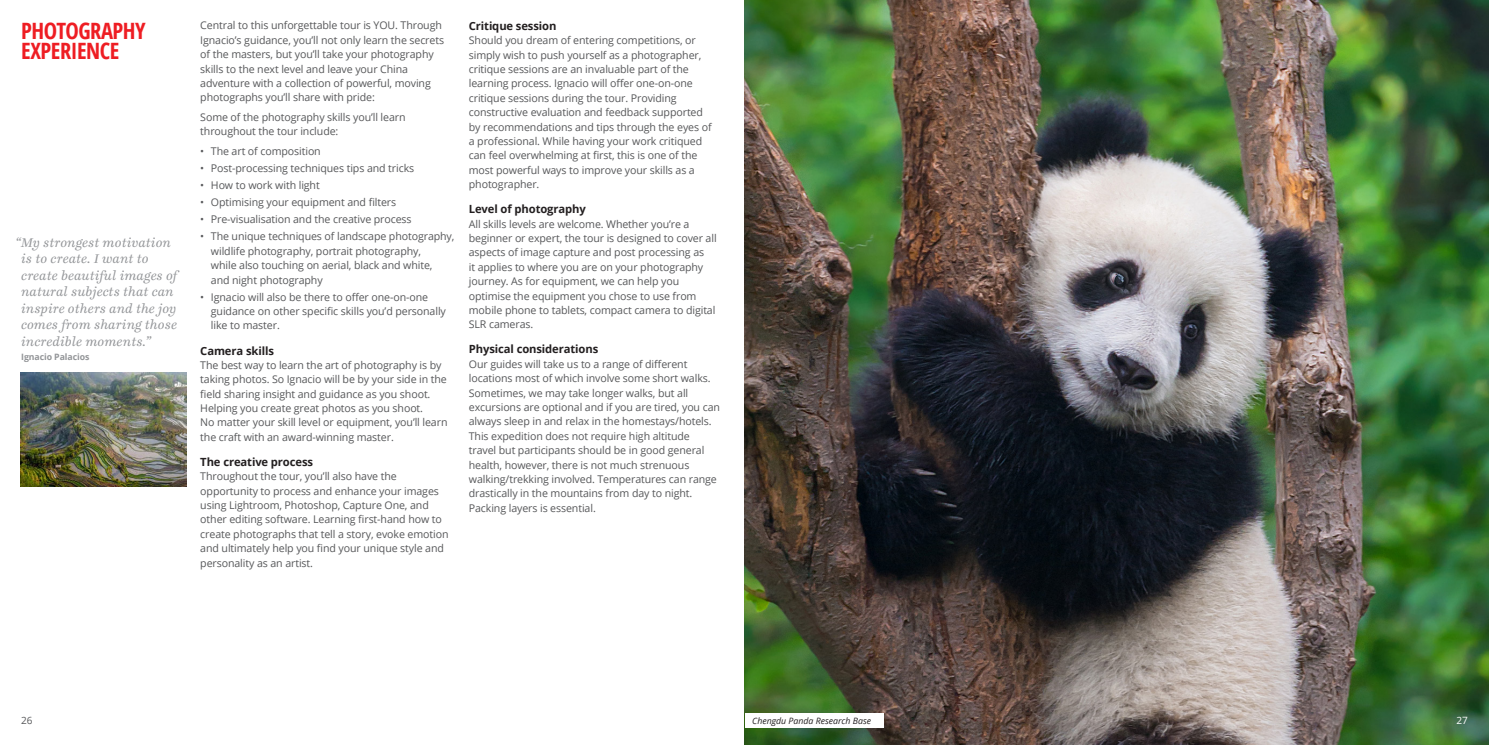
<style>
.page{position:relative;width:1489px;height:745px;background:#fff}
.page>*{position:absolute;margin:0;border:0;box-sizing:border-box;transform-origin:0 0}
.Heading_Colour{font:700 22.5px/20px "Open Sans Condensed";letter-spacing:-.02em;color:#ee1d23}
.t1{font:italic 13.75px/16.5px "Ingeborg";letter-spacing:.01em;color:#939598}
.Subheading{font:700 11.25px "Open Sans";letter-spacing:-.01em;color:#231f20}
.Body{font:10.62px/14.4px "Open Sans";letter-spacing:-.01em;color:#57585a}
.t2{font:10px "Open Sans";color:#57585a}
.t3{font:10px "Open Sans";color:#fff}
.t4{font:italic 8.75px "Open Sans";color:#231f20}
.Quote_name{font:700 8.75px "Open Sans";letter-spacing:-.01em;color:#939598}
</style>
<div class="page">
<img style="left:744px;top:0;width:744px;height:744px">
<img style="left:20px;top:372px;width:166px;height:113px">
<div style="left:745px;top:712px;width:138px;height:14px;background:#fff"></div>
<p class="Heading_Colour" style="left:21px;top:20px;width:126px">PHOTOGRAPHY<br>EXPERIENCE</p>
<p class="t1" style="left:21px;top:234px;width:157px;text-indent:-5px">“My strongest motivation is to create. I want to create beautiful images of natural subjects that can inspire others and the joy comes from sharing those incredible moments.”</p>
<p class="Quote_name" style="left:21px;top:350px;width:70px">Ignacio Palacios</p>
<p class="Body" style="left:200px;top:18px;width:245px">Central to this unforgettable tour is YOU. Through Ignacio’s guidance, you’ll not only learn the secrets of the masters, but you’ll take your photography skills to the next level and leave your China adventure with a collection of powerful, moving photographs you’ll share with pride:</p>
<p class="Body" style="left:200px;top:110px;width:207px">Some of the photography skills you’ll learn throughout the tour include:</p>
<p class="Body" style="left:200px;top:144px;width:122px">• The art of composition</p>
<p class="Body" style="left:200px;top:161px;width:215px">• Post-processing techniques tips and tricks</p>
<p class="Body" style="left:200px;top:178px;width:121px">• How to work with light</p>
<p class="Body" style="left:200px;top:195px;width:197px">• Optimising your equipment and filters</p>
<p class="Body" style="left:200px;top:212px;width:213px">• Pre-visualisation and the creative process</p>
<p class="Body" style="left:211px;top:229px;width:245px;text-indent:-11px">• The unique techniques of landscape photography, wildlife photography, portrait photography,<br>while also touching on aerial, black and white,<br>and night photography</p>
<p class="Body" style="left:211px;top:289px;width:236px;text-indent:-11px">• Ignacio will also be there to offer one-on-one guidance on other specific skills you’d personally like to master.</p>
<p class="Subheading" style="left:200px;top:342px;width:75px">Camera skills</p>
<p class="Body" style="left:200px;top:357px;width:249px">The best way to learn the art of photography is by taking photos. So Ignacio will be by your side in the field sharing insight and guidance as you shoot.<br>Helping you create great photos as you shoot.<br>No matter your skill level or equipment, you’ll learn the craft with an award-winning master.</p>
<p class="Subheading" style="left:200px;top:453px;width:114px">The creative process</p>
<p class="Body" style="left:200px;top:468px;width:250px">Throughout the tour, you’ll also have the opportunity to process and enhance your images using Lightroom, Photoshop, Capture One, and other editing software. Learning first-hand how to create photographs that tell a story, evoke emotion and ultimately help you find your unique style and personality as an artist.</p>
<p class="Subheading" style="left:469px;top:18px;width:89px">Critique session</p>
<p class="Body" style="left:469px;top:33px;width:244px">Should you dream of entering competitions, or simply wish to push yourself as a photographer, critique sessions are an invaluable part of the learning process. Ignacio will offer one-on-one critique sessions during the tour. Providing constructive evaluation and feedback supported by recommendations and tips through the eyes of a professional. While having your work critiqued can feel overwhelming at first, this is one of the most powerful ways to improve your skills as a photographer.</p>
<p class="Subheading" style="left:469px;top:201px;width:119px">Level of photography</p>
<p class="Body" style="left:469px;top:216px;width:249px">All skills levels are welcome. Whether you’re a beginner or expert, the tour is designed to cover all aspects of image capture and post processing as<br>it applies to where you are on your photography journey. As for equipment, we can help you optimise the equipment you chose to use from mobile phone to tablets, compact camera to digital SLR cameras.</p>
<p class="Subheading" style="left:469px;top:341px;width:131px">Physical considerations</p>
<p class="Body" style="left:469px;top:356px;width:253px">Our guides will take us to a range of different locations most of which involve some short walks.<br>Sometimes, we may take longer walks, but all excursions are optional and if you are tired, you can always sleep in and relax in the homestays/hotels.<br>This expedition does not require high altitude<br>travel but participants should be in good general health, however, there is not much strenuous walking/trekking involved. Temperatures can range drastically in the mountains from day to night.<br>Packing layers is essential.</p>
<p class="t2" style="left:21px;top:712px;width:13px">26</p>
<p class="t4" style="left:752px;top:713px;width:120px">Chengdu Panda Research Base</p>
<p class="t3" style="left:1456px;top:712px;width:13px">27</p>
</div>
